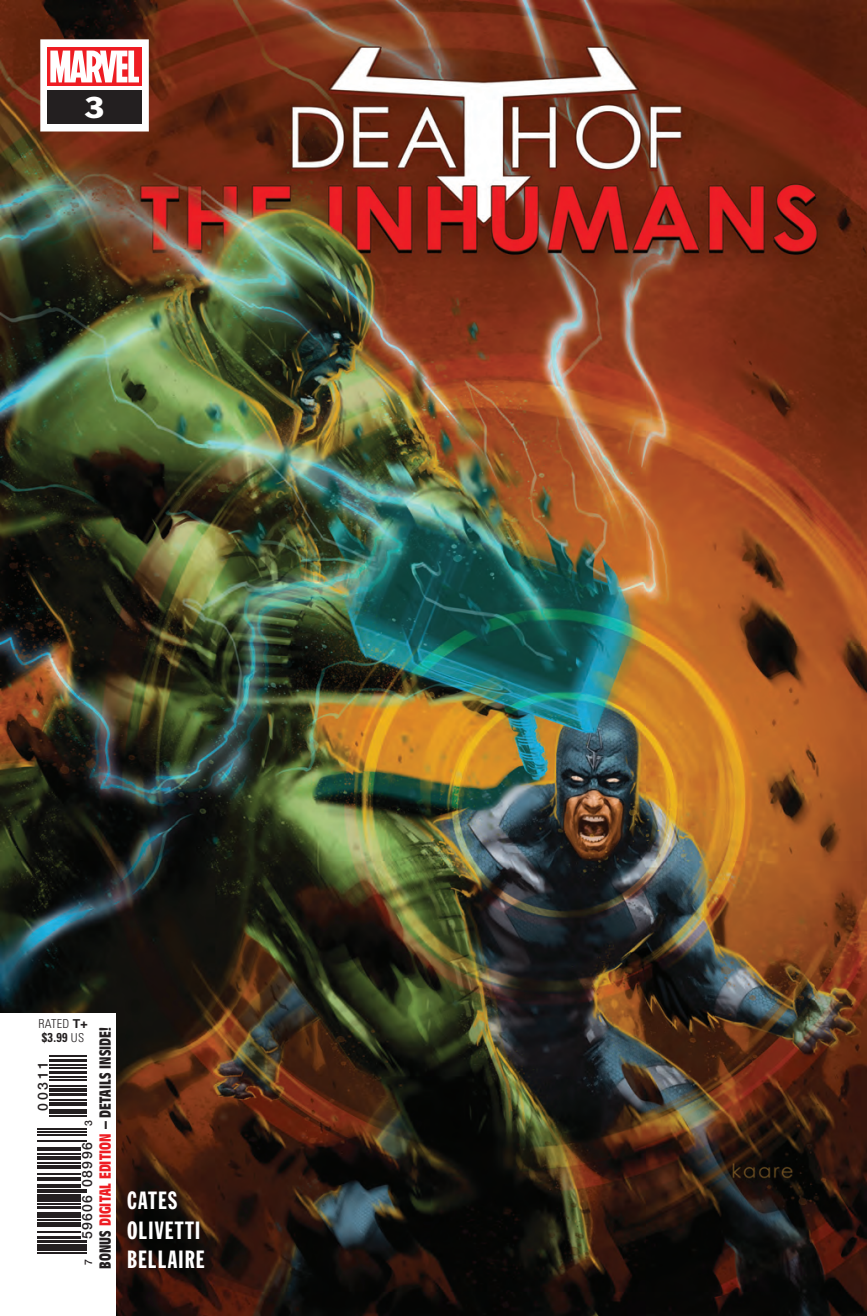
<style>
.page{position:relative;width:867px;height:1316px;background:#fff}
.page>*{position:absolute;margin:0;border:0;box-sizing:border-box;transform-origin:0 0}
.t1{font:28px "Franklin Gothic Std";color:#fff}
.t2{font:24.5px/29.4px "Franklin Gothic Std Extra Cond";letter-spacing:.05em;color:#fff}
.t3{font:700 condensed 15.75px "Antique Olive Std";letter-spacing:.005em;color:#231f20}
.t4{font:500 14px "Helvetica Neue";letter-spacing:.1em;color:#231f20}
.t5{font:700 condensed 12.78px "Univers LT Std";color:#231f20;scale:.95 1}
.t6{font:300 condensed 12.25px "Univers LT Std";letter-spacing:.025em;color:#231f20}
.t7{font:500 10.5px "Helvetica Neue";color:#231f20}
.s1{font-weight:700;font-stretch:normal}
.s2{font-weight:300;font-size:12.25px}
.s3{color:#ee1d23}
.s4{font-size:10.5px}
</style>
<div class="page">
<img style="left:0;top:0;width:866px;height:1315px">
<div style="left:0;top:1013px;width:115px;height:302px;background:#fff"></div>
<div style="left:40px;top:39px;width:109px;height:92px;background:#fff"></div>
<div style="left:47px;top:91px;width:95px;height:33px;background:#231f20"></div>
<div style="left:47px;top:47px;width:95px;height:38px;background:linear-gradient(to right,#ee1d23,#ee1d23)"></div>
<svg style="left:50px;top:51px;width:89px;height:31px"></svg>
<hr style="left:37px;top:1251px;width:50px;height:1px;background:#231f20">
<hr style="left:37px;top:1248px;width:50px;height:2px;background:#231f20">
<svg style="left:37px;top:1244px;width:50px;height:3px"></svg>
<hr style="left:37px;top:1239px;width:50px;height:3px;background:#231f20">
<hr style="left:37px;top:1235px;width:44px;height:3px;background:#231f20">
<hr style="left:37px;top:1230px;width:44px;height:1px;background:#231f20">
<hr style="left:37px;top:1225px;width:44px;height:1px;background:#231f20">
<hr style="left:37px;top:1221px;width:44px;height:2px;background:#231f20">
<hr style="left:37px;top:1218px;width:44px;height:2px;background:#231f20">
<div style="left:37px;top:1212px;width:44px;height:5px;background:#231f20"></div>
<hr style="left:37px;top:1205px;width:44px;height:3px;background:#231f20">
<hr style="left:37px;top:1203px;width:44px;height:1px;background:#231f20">
<hr style="left:37px;top:1200px;width:44px;height:1px;background:#231f20">
<div style="left:37px;top:1193px;width:44px;height:6px;background:#231f20"></div>
<hr style="left:37px;top:1191px;width:50px;height:1px;background:#231f20">
<hr style="left:37px;top:1188px;width:50px;height:1px;background:#231f20">
<svg style="left:37px;top:1184px;width:44px;height:3px"></svg>
<hr style="left:37px;top:1179px;width:44px;height:1px;background:#231f20">
<hr style="left:37px;top:1176px;width:44px;height:2px;background:#231f20">
<hr style="left:37px;top:1172px;width:44px;height:2px;background:#231f20">
<hr style="left:37px;top:1165px;width:44px;height:3px;background:#231f20">
<hr style="left:37px;top:1162px;width:44px;height:1px;background:#231f20">
<svg style="left:37px;top:1156px;width:44px;height:3px"></svg>
<hr style="left:37px;top:1153px;width:44px;height:1px;background:#231f20">
<hr style="left:37px;top:1149px;width:44px;height:1px;background:#231f20">
<hr style="left:37px;top:1146px;width:44px;height:2px;background:#231f20">
<hr style="left:37px;top:1140px;width:50px;height:1px;background:#231f20">
<hr style="left:37px;top:1133px;width:50px;height:1px;background:#231f20">
<hr style="left:37px;top:1130px;width:50px;height:2px;background:#231f20">
<hr style="left:37px;top:1128px;width:50px;height:1px;background:#231f20">
<hr style="left:50px;top:1115px;width:37px;height:1px;background:#231f20">
<hr style="left:50px;top:1111px;width:37px;height:2px;background:#231f20">
<hr style="left:50px;top:1108px;width:37px;height:2px;background:#231f20">
<hr style="left:50px;top:1102px;width:37px;height:4px;background:#231f20">
<hr style="left:50px;top:1099px;width:37px;height:1px;background:#231f20">
<hr style="left:50px;top:1093px;width:37px;height:2px;background:#231f20">
<hr style="left:50px;top:1090px;width:37px;height:1px;background:#231f20">
<hr style="left:50px;top:1087px;width:37px;height:2px;background:#231f20">
<hr style="left:50px;top:1085px;width:37px;height:1px;background:#231f20">
<hr style="left:50px;top:1078px;width:37px;height:1px;background:#231f20">
<hr style="left:50px;top:1075px;width:37px;height:2px;background:#231f20">
<hr style="left:50px;top:1070px;width:37px;height:3px;background:#231f20">
<hr style="left:50px;top:1066px;width:37px;height:2px;background:#231f20">
<hr style="left:50px;top:1064px;width:37px;height:1px;background:#231f20">
<hr style="left:50px;top:1058px;width:37px;height:3px;background:#231f20">
<hr style="left:50px;top:1055px;width:37px;height:1px;background:#231f20">
<h1 class="t1" style="left:84px;top:89px;width:22px">3</h1>
<p class="t6" style="left:38px;top:1016px;width:51px">RATED <span class="s1">T+</span></p>
<p class="t5" style="left:42px;top:1029px;width:46px">$3.99 <span class="s2">US</span></p>
<p class="t3" style="left:97px;top:1268px;width:243px;rotate:-90deg">BONUS <span class="s3">DIGITAL EDITION</span> – DETAILS INSIDE!</p>
<p class="t4" style="left:32px;top:1110px;width:51px;rotate:-90deg">00311</p>
<p class="t4" style="left:76px;top:1238px;width:121px;rotate:-90deg">59606 08996 <span class="s4">3</span></p>
<h2 class="t2" style="left:127px;top:1186px;width:75px">CATES<br>OLIVETTI</h2>
<p class="t7" style="left:80px;top:1264px;width:7px;rotate:-90deg">7</p>
<h2 class="t2" style="left:127px;top:1245px;width:79px">BELLAIRE</h2>
</div>
